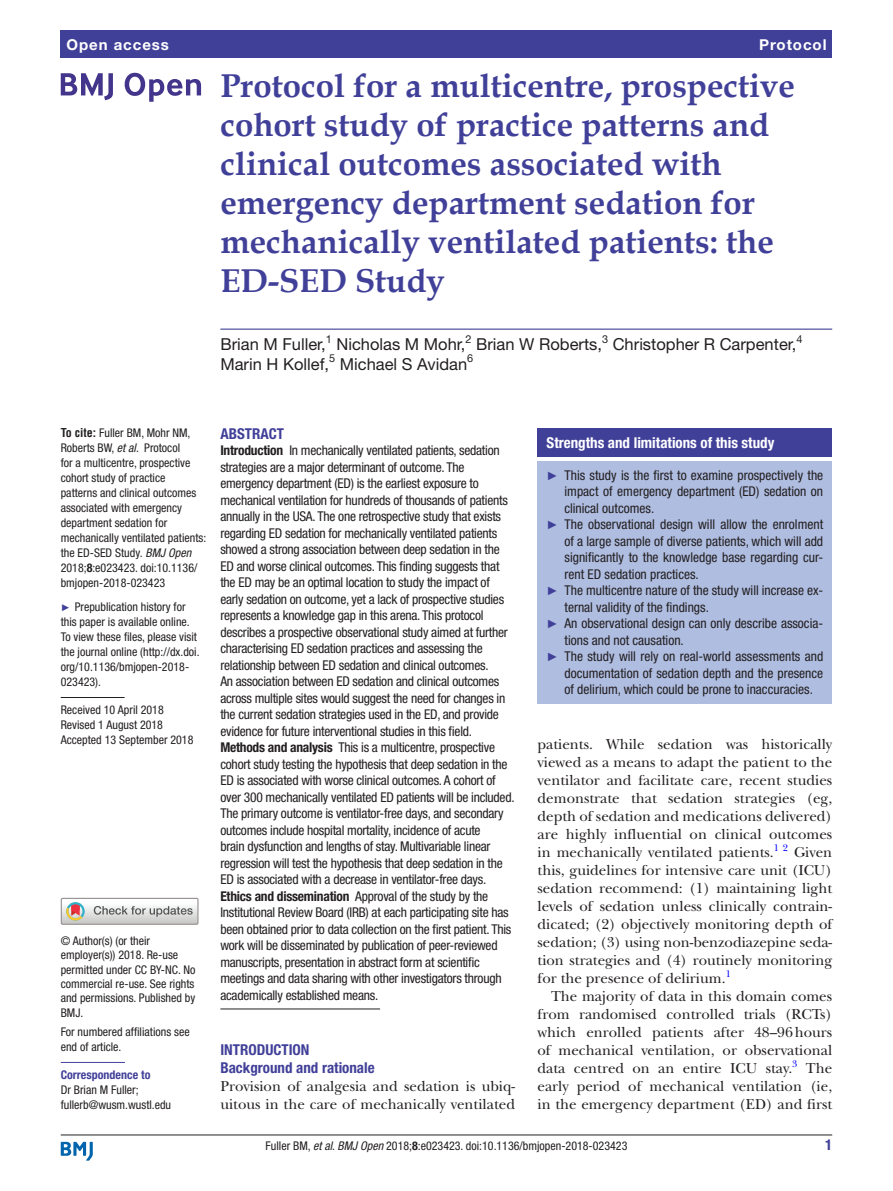
<style>
.page{position:relative;width:893px;height:1191px;background:#fff}
.page>*{position:absolute;margin:0;border:0;box-sizing:border-box;transform-origin:0 0}
.t1{font:700 33px/39px "Book Antiqua";color:#414099}
.t2{font:16.5px "Helvetica Neue LT Std";color:#231f20}
.t3{font:15px/18px "New Baskerville";color:#231f20;text-align:justify}
.t4{font:700 condensed 15px/18px "Helvetica Neue LT Std";color:#414099}
.t5{font:700 condensed 15px "Helvetica Neue LT Std";color:#fff}
.t6{font:700 15px "Helvetica Neue LT Std";letter-spacing:.065em;color:#fff}
.t7{font:condensed 13.5px/16.5px "Helvetica Neue LT Std";letter-spacing:-.02em;color:#231f20}
.t8{font:condensed 13.5px "Helvetica Neue LT Std";color:#231f20}
.t9{font:condensed 12px/15px "Helvetica Neue LT Std";color:#231f20}
.t10{font:700 condensed 12px "Helvetica Neue LT Std";color:#414099}
.t11{font:10.95px "Helvetica Neue LT Std";color:#231f20}
.t12{font:9.9px "New Baskerville";color:#00f}
.s1{font-family:"Helvetica LT Std";font-weight:700}
.s2{font-style:italic}
.s3{font-weight:700}
.s4{font-family:"Arial";font-stretch:normal;font-size:9.75px;color:#414099}
.s5{font-family:"Arial";font-stretch:normal;font-size:12px;color:#414099}
</style>
<div class="page">
<hr style="left:61px;top:1134px;width:771px;height:1px;background:#231f20">
<svg style="left:61px;top:1141px;width:32px;height:19px"></svg>
<div style="left:61px;top:31px;width:771px;height:27px;background:#414099"></div>
<hr style="left:220px;top:328px;width:612px;height:2px;background:#414099">
<hr style="left:61px;top:697px;width:64px;height:1px;background:#231f20">
<hr style="left:61px;top:1062px;width:64px;height:1px;background:#414099">
<svg style="left:61px;top:73px;width:52px;height:27px"></svg>
<svg style="left:125px;top:73px;width:76px;height:29px"></svg>
<div style="left:61px;top:897px;width:138px;height:27px;border:1px solid #969090"></div>
<svg style="left:61px;top:898px;width:137px;height:26px"></svg>
<hr style="left:220px;top:1008px;width:160px;height:1px;background:#231f20">
<div style="left:538px;top:428px;width:294px;height:29px;background:#414099"></div>
<div style="left:538px;top:461px;width:294px;height:242px;background:#afbde1"></div>
<p class="t6" style="left:66px;top:35px;width:104px">Open access</p>
<p class="t6" style="left:759px;top:35px;width:69px">Protocol</p>
<h1 class="t1" style="left:220px;top:66px;width:576px">Protocol for a multicentre, prospective cohort study of practice patterns and clinical outcomes associated with emergency department sedation for mechanically ventilated patients: the ED-SED Study</h1>
<p class="t2" style="left:220px;top:335px;width:107px">Brian M Fuller,</p>
<p class="t11" style="left:326px;top:332px;width:8px">1</p>
<p class="t2" style="left:336px;top:335px;width:130px">Nicholas M Mohr,</p>
<p class="t11" style="left:465px;top:332px;width:8px">2</p>
<p class="t2" style="left:476px;top:335px;width:127px">Brian W Roberts,</p>
<p class="t11" style="left:602px;top:332px;width:8px">3</p>
<p class="t2" style="left:613px;top:335px;width:185px">Christopher R Carpenter,</p>
<p class="t11" style="left:796px;top:332px;width:8px">4</p>
<p class="t2" style="left:220px;top:354px;width:110px">Marin H Kollef,</p>
<p class="t11" style="left:329px;top:352px;width:8px">5</p>
<p class="t2" style="left:340px;top:354px;width:129px">Michael S Avidan</p>
<p class="t11" style="left:467px;top:352px;width:8px">6</p>
<p class="t9" style="left:61px;top:425px;width:147px"><span class="s1">To cite:</span> Fuller BM, Mohr NM,<br>Roberts BW, <span class="s2">et al</span>. Protocol<br>for a multicentre, prospective cohort study of practice<br>patterns and clinical outcomes associated with emergency department sedation for mechanically ventilated patients: the ED-SED Study. <span class="s2">BMJ Open<br></span>2018;<span class="s3">8</span>:e023423. doi:10.1136/ bmjopen-2018-023423</p>
<p class="t9" style="left:61px;top:599px;width:140px"><span class="s4">►</span> Prepublication history for this paper is available online.<br>To view these files, please visit the journal online (http://dx.doi. org/10.1136/bmjopen-2018-<br>023423).</p>
<p class="t9" style="left:61px;top:702px;width:134px">Received 10 April 2018<br>Revised 1 August 2018<br>Accepted 13 September 2018</p>
<p class="t9" style="left:61px;top:933px;width:136px;line-height:14.4px">© Author(s) (or their employer(s)) 2018. Re-use permitted under CC BY-NC. No commercial re-use. See rights and permissions. Published by<br>BMJ.</p>
<p class="t9" style="left:61px;top:1024px;width:130px">For numbered affiliations see end of article.</p>
<p class="t10" style="left:61px;top:1067px;width:91px">Correspondence to</p>
<p class="t9" style="left:61px;top:1082px;width:112px">Dr Brian M Fuller; fullerb@wusm.wustl.edu</p>
<p class="t4" style="left:220px;top:424px;width:65px">Abstract</p>
<p class="t7" style="left:220px;top:442px;width:296px"><span class="s3">Introduction</span> In mechanically ventilated patients, sedation strategies are a major determinant of outcome. The emergency department (ED) is the earliest exposure to mechanical ventilation for hundreds of thousands of patients annually in the USA. The one retrospective study that exists regarding ED sedation for mechanically ventilated patients showed a strong association between deep sedation in the ED and worse clinical outcomes. This finding suggests that the ED may be an optimal location to study the impact of early sedation on outcome, yet a lack of prospective studies represents a knowledge gap in this arena. This protocol describes a prospective observational study aimed at further characterising ED sedation practices and assessing the relationship between ED sedation and clinical outcomes.<br>An association between ED sedation and clinical outcomes across multiple sites would suggest the need for changes in the current sedation strategies used in the ED, and provide evidence for future interventional studies in this field.<br><span class="s3">Methods and analysis</span> This is a multicentre, prospective cohort study testing the hypothesis that deep sedation in the ED is associated with worse clinical outcomes. A cohort of over 300 mechanically ventilated ED patients will be included.<br>The primary outcome is ventilator-free days, and secondary outcomes include hospital mortality, incidence of acute<br>brain dysfunction and lengths of stay. Multivariable linear regression will test the hypothesis that deep sedation in the ED is associated with a decrease in ventilator-free days.<br><span class="s3">Ethics and dissemination</span> Approval of the study by the Institutional Review Board (IRB) at each participating site has been obtained prior to data collection on the first patient. This work will be disseminated by publication of peer-reviewed manuscripts, presentation in abstract form at scientific meetings and data sharing with other investigators through academically established means.</p>
<p class="t4" style="left:220px;top:1040px;width:156px">Introduction<br>Background and rationale</p>
<p class="t3" style="left:220px;top:1077px;width:296px">Provision of analgesia and sedation is ubiq&shy;uitous in the care of mechanically ventilated</p>
<p class="t5" style="left:547px;top:433px;width:229px">Strengths and limitations of this study</p>
<p class="t8" style="left:547px;top:467px;width:278px"><span class="s5">►</span> This study is the first to examine prospectively the</p>
<p class="t8" style="left:565px;top:483px;width:260px">impact of emergency department (ED) sedation on</p>
<p class="t8" style="left:565px;top:500px;width:91px">clinical outcomes.</p>
<p class="t8" style="left:547px;top:516px;width:278px"><span class="s5">►</span> The observational design will allow the enrolment</p>
<p class="t8" style="left:565px;top:533px;width:260px">of a large sample of diverse patients, which will add</p>
<p class="t8" style="left:565px;top:549px;width:260px">significantly to the knowledge base regarding cur-</p>
<p class="t8" style="left:565px;top:566px;width:136px">rent ED sedation practices.</p>
<p class="t8" style="left:547px;top:582px;width:278px"><span class="s5">►</span> The multicentre nature of the study will increase ex-</p>
<p class="t8" style="left:565px;top:599px;width:146px">ternal validity of the findings.</p>
<p class="t8" style="left:547px;top:615px;width:278px"><span class="s5">►</span> An observational design can only describe associa-</p>
<p class="t8" style="left:565px;top:632px;width:121px">tions and not causation.</p>
<p class="t8" style="left:547px;top:648px;width:278px"><span class="s5">►</span> The study will rely on real-world assessments and</p>
<p class="t8" style="left:565px;top:665px;width:260px">documentation of sedation depth and the presence</p>
<p class="t8" style="left:565px;top:681px;width:250px">of delirium, which could be prone to inaccuracies.</p>
<p class="t3" style="left:538px;top:735px;width:296px">patients. While sedation was historically viewed as a means to adapt the patient to the ventilator and facilitate care, recent studies demonstrate that sedation strategies (eg, depth of sedation and medications delivered) are highly influential on clinical outcomes in mechanically ventilated patients.<sup>1</sup> <sup>2</sup> Given this, guidelines for intensive care unit (ICU) sedation recommend: (1) maintaining light levels of sedation unless clinically contrain&shy;dicated; (2) objectively monitoring depth of sedation; (3) using non-benzodiazepine seda&shy;tion strategies and (4) routinely monitoring for the presence of delirium.</p>
<p class="t12" style="left:726px;top:967px;width:7px">1</p>
<p class="t3" style="left:538px;top:987px;width:296px;text-indent:14px">The majority of data in this domain comes from randomised controlled trials (RCTs) which enrolled patients after 48–96hours of mechanical ventilation, or observational data centred on an entire ICU stay.</p>
<p class="t12" style="left:792px;top:1057px;width:7px">3</p>
<p class="t3" style="left:538px;top:1059px;width:296px;text-indent:268px">The early period of mechanical ventilation (ie, in the emergency department (ED) and first</p>
<p class="t9" style="left:266px;top:1137px;width:363px">Fuller BM, <span class="s2">et al</span>. <span class="s2">BMJ Open</span> 2018;<span class="s3">8</span>:e023423. doi:10.1136/bmjopen-2018-023423</p>
<p class="t4" style="left:825px;top:1135px;width:9px">1</p>
</div>
